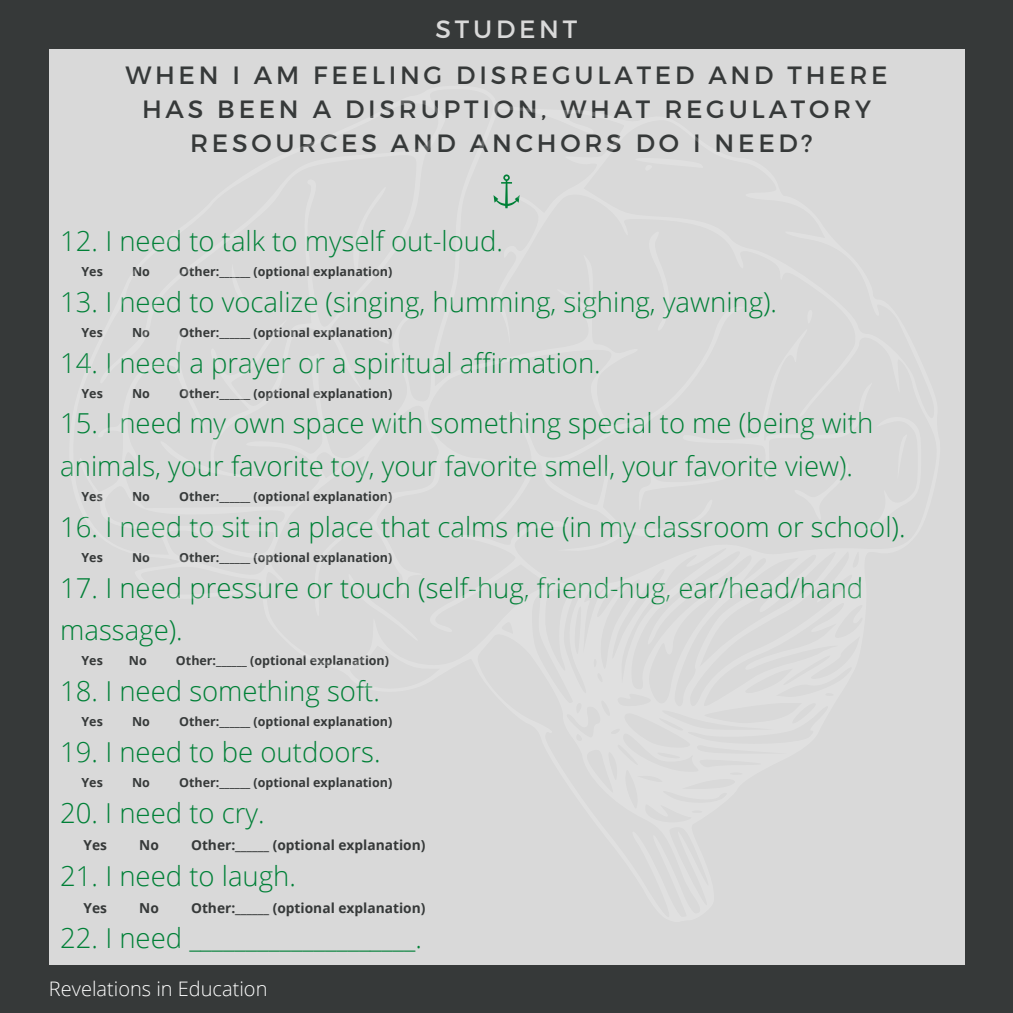
<style>
.page{position:relative;width:1013px;height:1013px;background:#fff}
.page>*{position:absolute;margin:0;border:0;box-sizing:border-box;transform-origin:0 0}
.t1{font:300 27.5px/42.2px "Open Sans";color:#008037}
.t2{font:25px/33.8px "Montserrat";letter-spacing:.15em;color:#363939;text-align:center}
.t3{font:25px "Montserrat";letter-spacing:.15em;color:#d9d9d9}
.t4{font:300 20px "Open Sans";color:#fff}
.t5{font:700 13.75px "Open Sans";color:#363939}
.t6{font:700 12.5px "Open Sans";color:#363939}
</style>
<div class="page">
<div style="left:0;top:0;width:1012px;height:1012px;background:#363939"></div>
<div style="left:49px;top:49px;width:915px;height:915px;background:#d9d9d9"></div>
<p class="t3" style="left:435px;top:13px;width:143px">STUDENT</p>
<p class="t2" style="left:125px;top:57px;width:763px">WHEN I AM FEELING DISREGULATED AND THERE<br>HAS BEEN A DISRUPTION, WHAT REGULATORY<br>RESOURCES AND ANCHORS DO I NEED?</p>
<p class="t1" style="left:60px;top:219px;width:444px">12. I need to talk to myself out-loud.</p>
<p class="t6" style="left:81px;top:262px;width:23px">Yes</p>
<p class="t6" style="left:132px;top:262px;width:19px">No</p>
<p class="t6" style="left:179px;top:262px;width:214px">Other:______ (optional explanation)</p>
<p class="t1" style="left:60px;top:280px;width:718px">13. I need to vocalize (singing, humming, sighing, yawning).</p>
<p class="t6" style="left:81px;top:323px;width:23px">Yes</p>
<p class="t6" style="left:132px;top:323px;width:19px">No</p>
<p class="t6" style="left:179px;top:323px;width:214px">Other:______ (optional explanation)</p>
<p class="t1" style="left:60px;top:341px;width:542px">14. I need a prayer or a spiritual affirmation.</p>
<p class="t6" style="left:81px;top:384px;width:23px">Yes</p>
<p class="t6" style="left:132px;top:384px;width:19px">No</p>
<p class="t6" style="left:179px;top:384px;width:214px">Other:______ (optional explanation)</p>
<p class="t1" style="left:60px;top:401px;width:814px">15. I need my own space with something special to me (being with animals, your favorite toy, your favorite smell, your favorite view).</p>
<p class="t6" style="left:81px;top:487px;width:23px">Yes</p>
<p class="t6" style="left:132px;top:487px;width:19px">No</p>
<p class="t6" style="left:179px;top:487px;width:214px">Other:______ (optional explanation)</p>
<p class="t1" style="left:60px;top:505px;width:846px">16. I need to sit in a place that calms me (in my classroom or school).</p>
<p class="t6" style="left:81px;top:548px;width:23px">Yes</p>
<p class="t6" style="left:132px;top:548px;width:19px">No</p>
<p class="t6" style="left:179px;top:548px;width:214px">Other:______ (optional explanation)</p>
<p class="t1" style="left:60px;top:566px;width:804px">17. I need pressure or touch (self-hug, friend-hug, ear/head/hand massage).</p>
<p class="t6" style="left:81px;top:651px;width:23px">Yes</p>
<p class="t6" style="left:129px;top:651px;width:19px">No</p>
<p class="t6" style="left:176px;top:651px;width:214px">Other:______ (optional explanation)</p>
<p class="t1" style="left:60px;top:669px;width:321px">18. I need something soft.</p>
<p class="t6" style="left:81px;top:712px;width:23px">Yes</p>
<p class="t6" style="left:132px;top:712px;width:19px">No</p>
<p class="t6" style="left:179px;top:712px;width:214px">Other:______ (optional explanation)</p>
<p class="t1" style="left:60px;top:730px;width:322px">19. I need to be outdoors.</p>
<p class="t6" style="left:81px;top:773px;width:23px">Yes</p>
<p class="t6" style="left:132px;top:773px;width:19px">No</p>
<p class="t6" style="left:179px;top:773px;width:214px">Other:______ (optional explanation)</p>
<p class="t1" style="left:60px;top:791px;width:206px">20. I need to cry.</p>
<p class="t5" style="left:84px;top:835px;width:25px">Yes</p>
<p class="t5" style="left:139px;top:835px;width:21px">No</p>
<p class="t5" style="left:191px;top:835px;width:236px">Other:______ (optional explanation)</p>
<p class="t1" style="left:60px;top:853px;width:237px">21. I need to laugh.</p>
<p class="t5" style="left:84px;top:898px;width:25px">Yes</p>
<p class="t5" style="left:139px;top:898px;width:21px">No</p>
<p class="t5" style="left:191px;top:898px;width:236px">Other:______ (optional explanation)</p>
<p class="t1" style="left:60px;top:916px;width:363px">22. I need ____________________.</p>
<p class="t4" style="left:49px;top:974px;width:220px">Revelations in Education</p>
</div>
